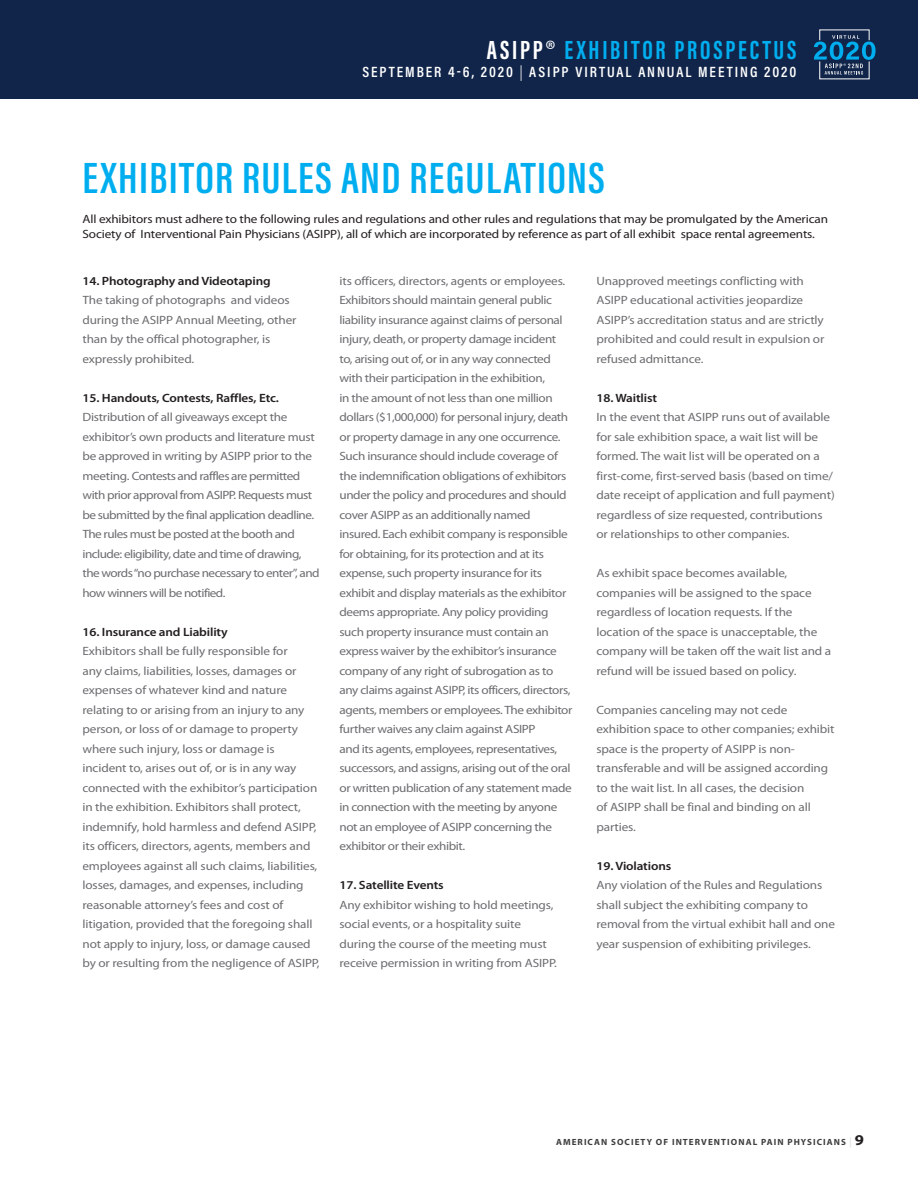
<style>
.page{position:relative;width:918px;height:1188px;background:#fff}
.page>*{position:absolute;margin:0;border:0;box-sizing:border-box;transform-origin:0 0}
.t1{font:45px "Acumin Variable Concept";letter-spacing:-.235em;color:#00aeef;scale:1.1 1}
.t2{font:27px "Acumin Variable Concept";letter-spacing:-.145em;color:#00aeef}
.t3{font:15px "Acumin Variable Concept";letter-spacing:-.015em;color:#fff}
.rules{font:12px/19.5px "Myriad Pro";letter-spacing:-.015em;color:#6c6d70;scale:1.1 1}
.rules-2{font:12px/19.5px "Myriad Pro";letter-spacing:-.04em;color:#6c6d70;scale:1.1 1}
.Paragraph_Style_1{font:12px/15px "Myriad Pro";letter-spacing:-.01em;color:#231f20;scale:1.1 1}
.rules_listed{font:600 12px "Myriad Pro";letter-spacing:-.01em;color:#231f20;scale:1.1 1}
.rules-3{font:600 12px "Myriad Pro";letter-spacing:-.01em;color:#231f20;scale:1.1 1}
.t4{font:700 9px "Myriad Pro";letter-spacing:.12em;color:#3e3e3f}
.s1{color:#fff}
.s2{font-family:"Myriad Pro";font-stretch:condensed;color:#fff}
.s3{font-size:10.5px;color:#e4e5e7}
.s4{font-size:15px;color:#231f20}
</style>
<div class="page">
<div style="left:0;top:0;width:918px;height:98px;background:#11254a"></div>
<svg style="left:814px;top:35px;width:62px;height:40px"></svg>
<h2 class="t2" style="left:487px;top:31px;width:318px"><span class="s1">ASI PP</span><span class="s2">®</span> EXHI BITOR PROSPECTUS</h2>
<p class="t3" style="left:363px;top:61px;width:437px">SEPTEMBER 4-6, 2020 | ASIPP VIRTUAL ANNUAL MEETING 2020</p>
<p class="t1" style="left:82px;top:146px;width:488px">EXHIBITORRULESANDREGULATIONS</p>
<p class="Paragraph_Style_1" style="left:82px;top:211px;width:679px">All exhibitors must adhere to the following rules and regulations and other rules and regulations that may be promulgated by the American<br>Society of Interventional Pain Physicians (ASIPP), all of which are incorporated by reference as part of all exhibit space rental agreements.</p>
<p class="rules_listed" style="left:82px;top:273px;width:173px">14. Photography and Videotaping</p>
<p class="rules" style="left:82px;top:290px;width:196px">The taking of photographs and videos during the ASIPP Annual Meeting, other than by the offical photographer, is expressly prohibited.</p>
<p class="rules-3" style="left:82px;top:390px;width:180px">15. Handouts, Contests, Raffles, Etc.</p>
<p class="rules-2" style="left:82px;top:407px;width:217px">Distribution of all giveaways except the exhibitor’s own products and literature must be approved in writing by ASIPP prior to the meeting. Contests and raffles are permitted with prior approval from ASIPP. Requests must be submitted by the final application deadline.<br>The rules must be posted at the booth and include: eligibility, date and time of drawing, the words “no purchase necessary to enter”, and how winners will be notified.</p>
<p class="rules-3" style="left:82px;top:624px;width:134px">16. Insurance and Liability</p>
<p class="rules" style="left:82px;top:641px;width:217px">Exhibitors shall be fully responsible for<br>any claims, liabilities, losses, damages or expenses of whatever kind and nature relating to or arising from an injury to any person, or loss of or damage to property where such injury, loss or damage is incident to, arises out of, or is in any way connected with the exhibitor’s participation in the exhibition. Exhibitors shall protect, indemnify, hold harmless and defend ASIPP, its officers, directors, agents, members and employees against all such claims, liabilities, losses, damages, and expenses, including reasonable attorney’s fees and cost of litigation, provided that the foregoing shall not apply to injury, loss, or damage caused by or resulting from the negligence of ASIPP,</p>
<p class="rules" style="left:339px;top:271px;width:207px">its officers, directors, agents or employees.</p>
<p class="rules" style="left:339px;top:290px;width:213px">Exhibitors should maintain general public liability insurance against claims of personal injury, death, or property damage incident<br>to, arising out of, or in any way connected with their participation in the exhibition,<br>in the amount of not less than one million dollars ($1,000,000) for personal injury, death or property damage in any one occurrence.<br>Such insurance should include coverage of the indemnification obligations of exhibitors under the policy and procedures and should cover ASIPP as an additionally named insured. Each exhibit company is responsible for obtaining, for its protection and at its expense, such property insurance for its exhibit and display materials as the exhibitor deems appropriate. Any policy providing such property insurance must contain an express waiver by the exhibitor’s insurance company of any right of subrogation as to any claims against ASIPP, its officers, directors, agents, members or employees. The exhibitor further waives any claim against ASIPP<br>and its agents, employees, representatives, successors, and assigns, arising out of the oral or written publication of any statement made in connection with the meeting by anyone not an employee of ASIPP concerning the exhibitor or their exhibit.</p>
<p class="rules_listed" style="left:339px;top:878px;width:96px">17. Satellite Events</p>
<p class="rules" style="left:339px;top:895px;width:199px">Any exhibitor wishing to hold meetings, social events, or a hospitality suite during the course of the meeting must receive permission in writing from ASIPP.</p>
<p class="rules" style="left:597px;top:271px;width:209px">Unapproved meetings conflicting with ASIPP educational activities jeopardize ASIPP’s accreditation status and are strictly prohibited and could result in expulsion or refused admittance.</p>
<p class="rules_listed" style="left:597px;top:390px;width:57px">18. Waitlist</p>
<p class="rules" style="left:597px;top:407px;width:218px">In the event that ASIPP runs out of available for sale exhibition space, a wait list will be formed. The wait list will be operated on a first-come, first-served basis (based on time/ date receipt of application and full payment) regardless of size requested, contributions or relationships to other companies.</p>
<p class="rules" style="left:597px;top:563px;width:215px">As exhibit space becomes available, companies will be assigned to the space regardless of location requests. If the location of the space is unacceptable, the company will be taken off the wait list and a refund will be issued based on policy.</p>
<p class="rules" style="left:597px;top:700px;width:218px">Companies canceling may not cede exhibition space to other companies; exhibit space is the property of ASIPP is non&shy;transferable and will be assigned according to the wait list. In all cases, the decision<br>of ASIPP shall be final and binding on all parties.</p>
<p class="rules_listed" style="left:597px;top:858px;width:70px">19. Violations</p>
<p class="rules" style="left:597px;top:875px;width:218px">Any violation of the Rules and Regulations shall subject the exhibiting company to removal from the virtual exhibit hall and one year suspension of exhibiting privileges.</p>
<p class="t4" style="left:556px;top:1136px;width:309px">AMERICAN SOCIETY OF INTERVENTIONAL PAIN PHYSICIANS <span class="s3">|</span> <span class="s4">9</span></p>
</div>
